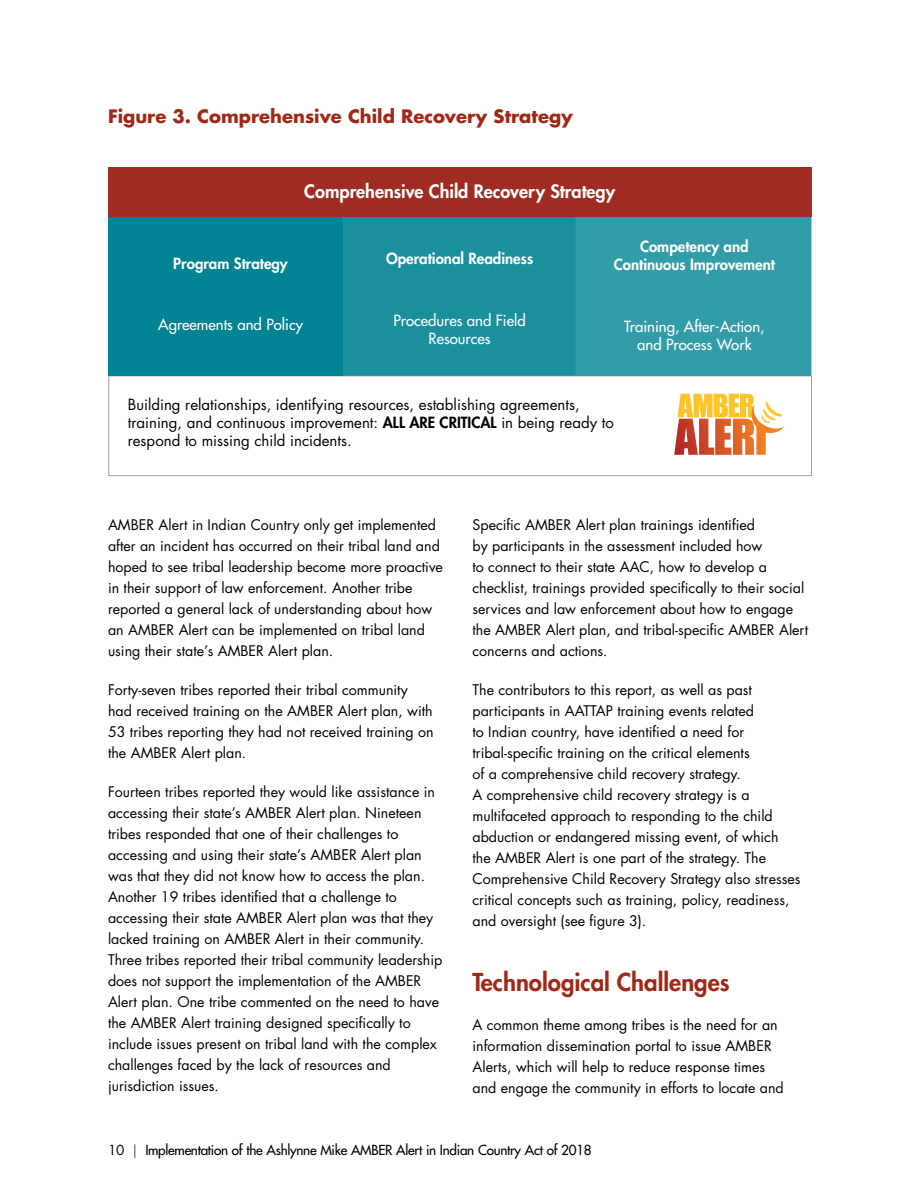
<style>
.page{position:relative;width:918px;height:1188px;background:#fff}
.page>*{position:absolute;margin:0;border:0;box-sizing:border-box;transform-origin:0 0}
.L1_Head{font:800 24px "Futura Std";color:#a02816}
.Table_Figure_Title{font:700 18px "Futura Std";color:#a02816}
.t1{font:800 18px "Futura Std";color:#fff}
.t2{font:15px/18px "Futura Std";color:#000}
.t3{font:500 15px/18px "Futura Std";color:#fff;text-align:center}
.t4{font:800 15px/18px "Futura Std";color:#fff;text-align:center}
.body_text{font:14.25px/21px "Futura Std";color:#000}
.t5{font:500 13.5px "Futura Std";letter-spacing:-.02em;color:#000}
.s1{font-weight:800}
.s2{font-weight:400}
.s3{font-weight:300}
</style>
<div class="page">
<svg style="left:109px;top:376px;width:702px;height:100px"></svg>
<div style="left:108px;top:216px;width:235px;height:160px;background:#008393"></div>
<svg style="left:342px;top:217px;width:469px;height:160px;background:#2795a3"></svg>
<hr style="left:576px;top:376px;width:235px;height:1px;background:#339ca9">
<div style="left:108px;top:167px;width:703px;height:50px;background:#a02b22"></div>
<svg style="left:674px;top:394px;width:110px;height:61px"></svg>
<p class="Table_Figure_Title" style="left:108px;top:104px;width:467px">Figure 3. Comprehensive Child Recovery Strategy</p>
<p class="t4" style="left:173px;top:254px;width:116px">Program Strategy</p>
<p class="t1" style="left:304px;top:180px;width:312px">Comprehensive Child Recovery Strategy</p>
<p class="t4" style="left:386px;top:250px;width:149px">Operational Readiness</p>
<p class="t4" style="left:614px;top:238px;width:163px">Competency and<br>Continuous Improvement</p>
<p class="t3" style="left:158px;top:316px;width:146px">Agreements and Policy</p>
<p class="t3" style="left:393px;top:311px;width:134px">Procedures and Field<br>Resources</p>
<p class="t3" style="left:624px;top:317px;width:142px">Training, After-Action, and Process Work</p>
<p class="t2" style="left:128px;top:396px;width:488px">Building relationships, identifying resources, establishing agreements, training, and continuous improvement: <span class="s1">ALL ARE CRITICAL</span> in being ready to respond to missing child incidents.</p>
<p class="body_text" style="left:108px;top:515px;width:337px">AMBER Alert in Indian Country only get implemented after an incident has occurred on their tribal land and hoped to see tribal leadership become more proactive in their support of law enforcement. Another tribe reported a general lack of understanding about how an AMBER Alert can be implemented on tribal land using their state’s AMBER Alert plan.</p>
<p class="body_text" style="left:108px;top:680px;width:327px">Forty-seven tribes reported their tribal community had received training on the AMBER Alert plan, with 53 tribes reporting they had not received training on the AMBER Alert plan.</p>
<p class="body_text" style="left:108px;top:782px;width:336px">Fourteen tribes reported they would like assistance in accessing their state’s AMBER Alert plan. Nineteen tribes responded that one of their challenges to accessing and using their state’s AMBER Alert plan was that they did not know how to access the plan.<br>Another 19 tribes identified that a challenge to accessing their state AMBER Alert plan was that they lacked training on AMBER Alert in their community.<br>Three tribes reported their tribal community leadership does not support the implementation of the AMBER Alert plan. One tribe commented on the need to have the AMBER Alert training designed specifically to include issues present on tribal land with the complex challenges faced by the lack of resources and jurisdiction issues.</p>
<p class="body_text" style="left:472px;top:515px;width:337px">Specific AMBER Alert plan trainings identified<br>by participants in the assessment included how<br>to connect to their state AAC, how to develop a checklist, trainings provided specifically to their social services and law enforcement about how to engage the AMBER Alert plan, and tribal-specific AMBER Alert concerns and actions.</p>
<p class="body_text" style="left:472px;top:680px;width:330px">The contributors to this report, as well as past participants in AATTAP training events related<br>to Indian country, have identified a need for tribal-specific training on the critical elements<br>of a comprehensive child recovery strategy.<br>A comprehensive child recovery strategy is a multifaceted approach to responding to the child abduction or endangered missing event, of which<br>the AMBER Alert is one part of the strategy. The Comprehensive Child Recovery Strategy also stresses critical concepts such as training, policy, readiness, and oversight (see figure 3).</p>
<p class="L1_Head" style="left:472px;top:967px;width:259px">Technological Challenges</p>
<p class="body_text" style="left:472px;top:1015px;width:313px">A common theme among tribes is the need for an information dissemination portal to issue AMBER Alerts, which will help to reduce response times and engage the community in efforts to locate and</p>
<p class="t5" style="left:108px;top:1142px;width:485px"><span class="s2">10</span> <span class="s3">|</span> Implementation of the Ashlynne Mike AMBER Alert in Indian Country Act of 2018</p>
</div>
